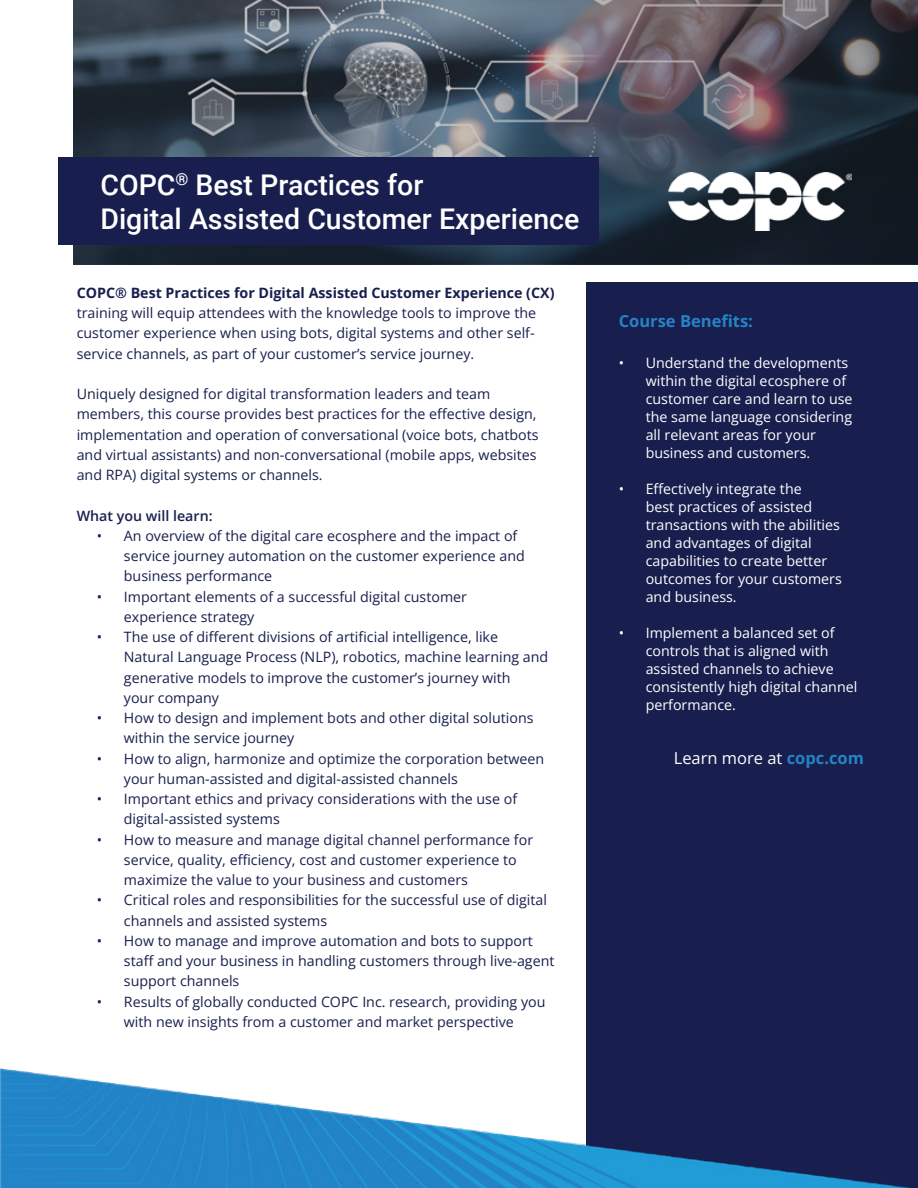
<style>
.page{position:relative;width:918px;height:1188px;background:#fff}
.page>*{position:absolute;margin:0;border:0;box-sizing:border-box;transform-origin:0 0}
.t1{font:500 28.5px/34.2px "Roboto";color:#fff}
.t2{font:16.5px "Open Sans";color:#fff}
.t3{font:700 16.5px "Open Sans";color:#2484c6}
.t4{font:14.25px/20.2px "Open Sans";color:#181f4e}
.t5{font:14.25px/18px "Open Sans";color:#fff}
.t6{font:700 14.25px "Open Sans";color:#181f4e}
.t7{font:600 14.25px "Open Sans";color:#181f4e}
.s1{font-weight:700;color:#2484c6}
</style>
<div class="page">
<svg style="left:74px;top:0;width:844px;height:264px;background:#434a56"></svg>
<div style="left:586px;top:283px;width:332px;height:905px;background:#181f4e"></div>
<img style="left:0;top:1068px;width:910px;height:120px">
<div style="left:58px;top:158px;width:540px;height:87px;background:#181f4e"></div>
<img style="left:669px;top:172px;width:182px;height:59px">
<h1 class="t1" style="left:100px;top:166px;width:481px">COPC<sup>®</sup> Best Practices for<br>Digital Assisted Customer Experience</h1>
<p class="t6" style="left:77px;top:283px;width:479px">COPC® Best Practices for Digital Assisted Customer Experience (CX)</p>
<p class="t4" style="left:77px;top:302px;width:461px;text-align:justify">training will equip attendees with the knowledge tools to improve the customer experience when using bots, digital systems and other self&shy;service channels, as part of your customer’s service journey.</p>
<p class="t4" style="left:77px;top:383px;width:463px">Uniquely designed for digital transformation leaders and team members, this course provides best practices for the effective design, implementation and operation of conversational (voice bots, chatbots and virtual assistants) and non-conversational (mobile apps, websites and RPA) digital systems or channels.</p>
<p class="t7" style="left:77px;top:506px;width:138px">What you will learn:</p>
<p class="t4" style="left:124px;top:525px;width:402px;text-indent:-27px">• An overview of the digital care ecosphere and the impact of service journey automation on the customer experience and business performance</p>
<p class="t4" style="left:124px;top:586px;width:345px;text-indent:-27px">• Important elements of a successful digital customer experience strategy</p>
<p class="t4" style="left:124px;top:626px;width:426px;text-indent:-27px">• The use of different divisions of artificial intelligence, like Natural Language Process (NLP), robotics, machine learning and generative models to improve the customer’s journey with<br>your company</p>
<p class="t4" style="left:124px;top:707px;width:411px;text-indent:-27px">• How to design and implement bots and other digital solutions within the service journey</p>
<p class="t4" style="left:124px;top:748px;width:422px;text-indent:-27px">• How to align, harmonize and optimize the corporation between your human-assisted and digital-assisted channels</p>
<p class="t4" style="left:124px;top:788px;width:395px;text-indent:-27px">• Important ethics and privacy considerations with the use of digital-assisted systems</p>
<p class="t4" style="left:124px;top:829px;width:411px;text-indent:-27px">• How to measure and manage digital channel performance for service, quality, efficiency, cost and customer experience to maximize the value to your business and customers</p>
<p class="t4" style="left:124px;top:890px;width:424px;text-indent:-27px">• Critical roles and responsibilities for the successful use of digital channels and assisted systems</p>
<p class="t4" style="left:124px;top:930px;width:432px;text-indent:-27px">• How to manage and improve automation and bots to support staff and your business in handling customers through live-agent support channels</p>
<p class="t4" style="left:97px;top:991px;width:450px;text-align:center">• Results of globally conducted COPC Inc. research, providing you with new insights from a customer and market perspective</p>
<p class="t3" style="left:619px;top:310px;width:136px">Course Benefits:</p>
<p class="t5" style="left:646px;top:353px;width:208px;text-indent:-27px">• Understand the developments within the digital ecosphere of customer care and learn to use the same language considering all relevant areas for your business and customers.</p>
<p class="t5" style="left:646px;top:479px;width:198px;text-indent:-27px">• Effectively integrate the<br>best practices of assisted transactions with the abilities and advantages of digital capabilities to create better outcomes for your customers and business.</p>
<p class="t5" style="left:646px;top:623px;width:213px;text-indent:-27px">• Implement a balanced set of controls that is aligned with assisted channels to achieve consistently high digital channel performance.</p>
<p class="t2" style="left:674px;top:746px;width:192px">Learn more at <span class="s1">copc.com</span></p>
</div>
